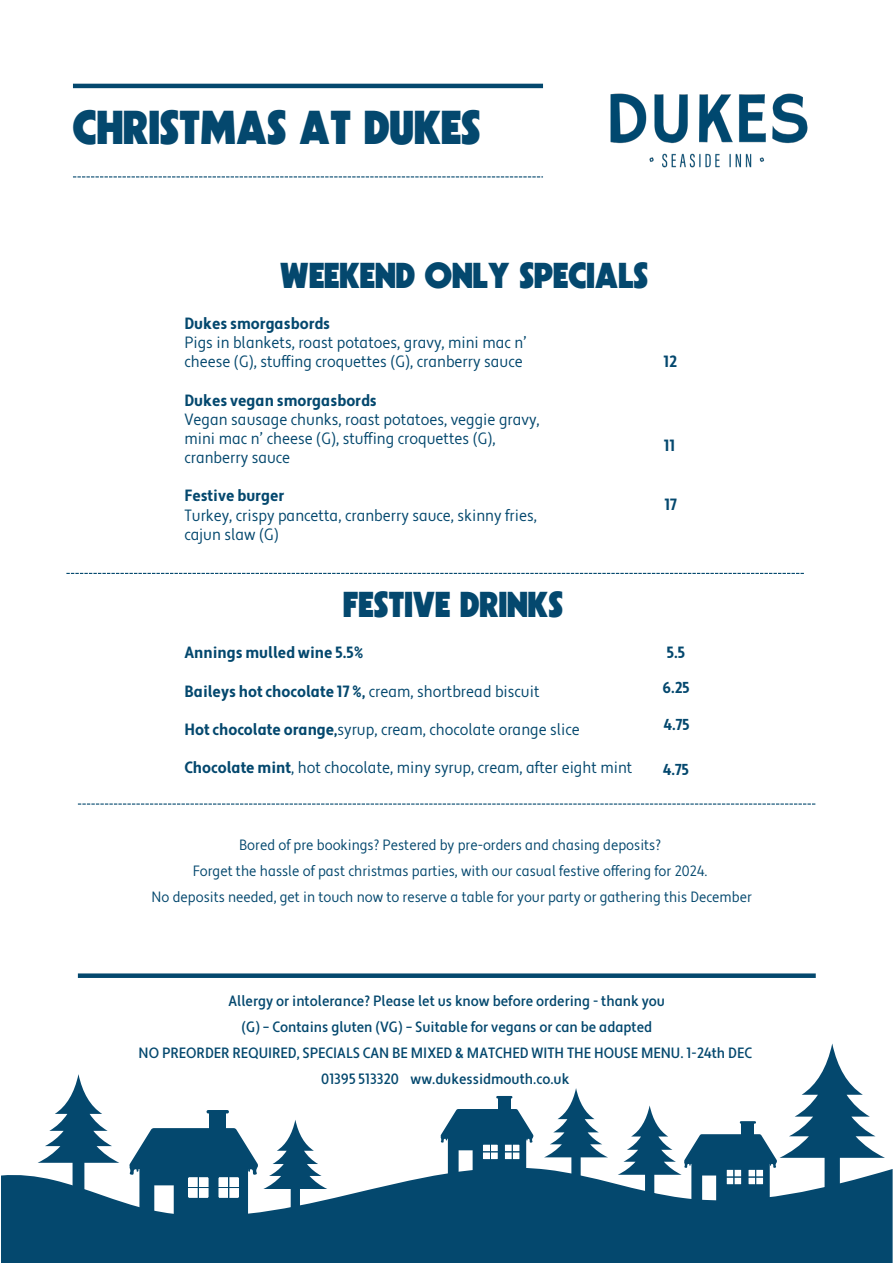
<style>
.page{position:relative;width:894px;height:1264px;background:#fff}
.page>*{position:absolute;margin:0;border:0;box-sizing:border-box;transform-origin:0 0}
.t1{font:47.7px "Swell";color:#04486e}
.t2{font:36.15px "Swell";color:#04486e}
.t3{font:condensed 16.35px/19.2px "Apertura";color:#04486e}
.t4{font:700 condensed 16.35px "Apertura";color:#04486e}
.t5{font:700 condensed 15.9px "Apertura";color:#04486e}
.t6{font:500 condensed 14.85px/26.1px "Apertura";color:#04486e;text-align:center}
.t7{font:condensed 14.85px "Apertura";color:#04486e}
.s1{font-weight:400}
.s2{font-weight:700}
</style>
<div class="page">
<svg style="left:78px;top:973px;width:737px;height:4px;background:#205c7e"></svg>
<svg style="left:73px;top:176px;width:470px;height:1px"></svg>
<hr style="left:73px;top:84px;width:470px;height:4px;background:#04486e">
<svg style="left:1px;top:1157px;width:891px;height:105px;background:#185679"></svg>
<svg style="left:38px;top:1074px;width:81px;height:119px"></svg>
<svg style="left:544px;top:1088px;width:64px;height:93px"></svg>
<div style="left:209px;top:1111px;width:17px;height:30px;background:#04486e"></div>
<svg style="left:206px;top:1110px;width:23px;height:3px"></svg>
<svg style="left:129px;top:1120px;width:198px;height:100px"></svg>
<div style="left:498px;top:1097px;width:12px;height:21px;background:#04486e"></div>
<svg style="left:496px;top:1096px;width:16px;height:2px"></svg>
<svg style="left:440px;top:1108px;width:93px;height:68px"></svg>
<svg style="left:617px;top:1043px;width:267px;height:158px"></svg>
<img style="left:610px;top:93px;width:198px;height:75px">
<svg style="left:66px;top:573px;width:737px;height:1px"></svg>
<svg style="left:78px;top:803px;width:737px;height:1px"></svg>
<h1 class="t1" style="left:73px;top:106px;width:409px">CHRISTMAS AT DUKES</h1>
<p class="t2" style="left:280px;top:259px;width:370px">WEEKEND ONLY SPECIALS</p>
<h2 class="t4" style="left:184px;top:317px;width:147px">Dukes smorgasbords</h2>
<p class="t3" style="left:184px;top:334px;width:344px">Pigs in blankets, roast potatoes, gravy, mini mac n’ cheese (G), stuffing croquettes (G), cranberry sauce</p>
<p class="t4" style="left:184px;top:393px;width:194px">Dukes vegan smorgasbords</p>
<p class="t3" style="left:184px;top:411px;width:356px">Vegan sausage chunks, roast potatoes, veggie gravy, mini mac n’ cheese (G), stuffing croquettes (G), cranberry sauce</p>
<p class="t4" style="left:184px;top:489px;width:101px">Festive burger</p>
<p class="t3" style="left:184px;top:507px;width:354px">Turkey, crispy pancetta, cranberry sauce, skinny fries, cajun slaw (G)</p>
<p class="t4" style="left:663px;top:355px;width:15px">12</p>
<p class="t4" style="left:663px;top:438px;width:13px">11</p>
<h2 class="t4" style="left:664px;top:497px;width:14px">17</h2>
<p class="t2" style="left:343px;top:588px;width:221px">FESTIVE DRINKS</p>
<h3 class="t4" style="left:184px;top:646px;width:181px">Annings mulled wine 5.5%</h3>
<h3 class="t4" style="left:184px;top:684px;width:356px">Baileys hot chocolate 17 %, <span class="s1">cream, shortbread biscuit</span></h3>
<h3 class="t3" style="left:184px;top:721px;width:397px"><span class="s2">Hot chocolate orange,</span>syrup, cream, chocolate orange slice</h3>
<h3 class="t3" style="left:184px;top:759px;width:449px"><span class="s2">Chocolate mint</span>, hot chocolate, miny syrup, cream, after eight mint</h3>
<p class="t4" style="left:666px;top:646px;width:20px">5.5</p>
<p class="t5" style="left:662px;top:681px;width:29px">6.25</p>
<h3 class="t5" style="left:663px;top:718px;width:28px">4.75</h3>
<p class="t5" style="left:662px;top:763px;width:28px">4.75</p>
<h3 class="t7" style="left:239px;top:839px;width:423px">Bored of pre bookings? Pestered by pre-orders and chasing deposits?</h3>
<p class="t7" style="left:193px;top:865px;width:516px">Forget the hassle of past christmas parties, with our casual festive offering for 2024.</p>
<p class="t7" style="left:152px;top:891px;width:601px">No deposits needed, get in touch now to reserve a table for your party or gathering this December</p>
<p class="t6" style="left:139px;top:988px;width:614px">Allergy or intolerance? Please let us know before ordering - thank you<br>(G) – Contains gluten (VG) – Suitable for vegans or can be adapted<br>NO PREORDER REQUIRED, SPECIALS CAN BE MIXED &amp; MATCHED WITH THE HOUSE MENU. 1-24th DEC 01395 513320 ww.dukessidmouth.co.uk</p>
</div>
